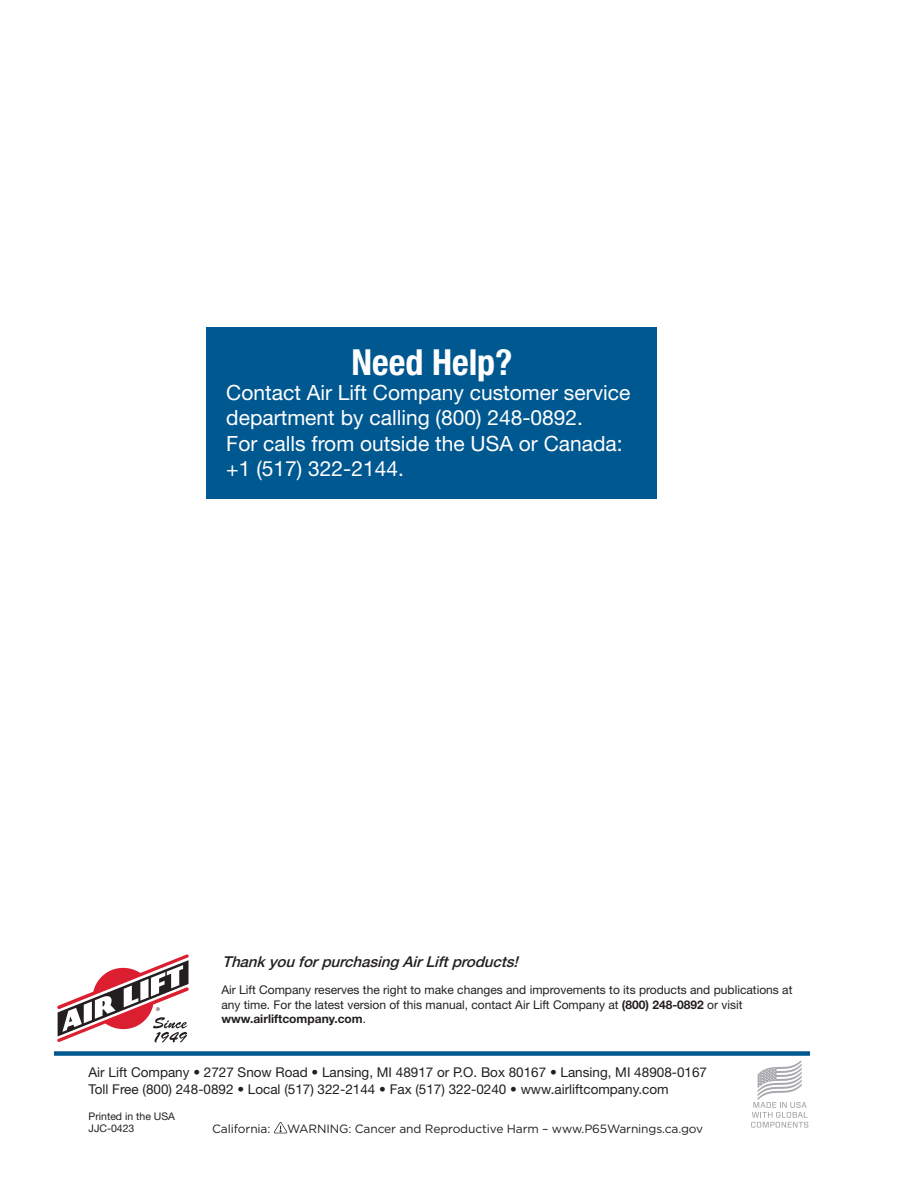
<style>
.page{position:relative;width:918px;height:1188px;background:#fff}
.page>*{position:absolute;margin:0;border:0;box-sizing:border-box;transform-origin:0 0}
.Section_Header{font:700 condensed 36px "Helvetica Neue";color:#fff}
.body_text{font:21px/25.2px "Helvetica Neue";color:#fff}
.t1{font:italic 500 15px "Helvetica Neue";color:#231f20}
.t2{font:13.5px "Helvetica Neue";color:#231f20}
.body_text-2{font:12px/14.4px "Helvetica Neue";color:#231f20}
.Text_fine_print{font:12px "Gotham";letter-spacing:-.01em;color:#231f20}
.t3{font:10.5px "Helvetica Neue";color:#231f20}
.s1{font-weight:700}
</style>
<div class="page">
<div style="left:207px;top:328px;width:450px;height:171px;background:#005890"></div>
<div style="left:54px;top:1051px;width:756px;height:5px;background:#005890"></div>
<svg style="left:57px;top:954px;width:132px;height:89px"></svg>
<svg style="left:274px;top:1122px;width:13px;height:11px"></svg>
<svg style="left:751px;top:1061px;width:57px;height:67px"></svg>
<p class="Section_Header" style="left:351px;top:340px;width:163px">Need Help?</p>
<p class="body_text" style="left:226px;top:380px;width:406px">Contact Air Lift Company customer service department by calling (800) 248-0892.<br>For calls from outside the USA or Canada: +1 (517) 322-2144.</p>
<p class="t1" style="left:222px;top:953px;width:302px">Thankyouforpurchasing AirLiftproducts!</p>
<p class="body_text-2" style="left:221px;top:983px;width:573px">Air Lift Company reserves the right to make changes and improvements to its products and publications at any time. For the latest version of this manual, contact Air Lift Company at <span class="s1">(800) 248-0892</span> or visit <span class="s1">www.airliftcompany.com</span>.</p>
<p class="t2" style="left:89px;top:1065px;width:620px">Air Lift Company • 2727 Snow Road • Lansing, MI 48917 or P.O. Box 80167 • Lansing, MI 48908-0167</p>
<p class="t2" style="left:89px;top:1081px;width:582px">Toll Free (800) 248-0892 • Local (517) 322-2144 • Fax (517) 322-0240 • www.airliftcompany.com</p>
<p class="t3" style="left:89px;top:1110px;width:88px">Printed in the USA</p>
<p class="t3" style="left:89px;top:1122px;width:47px">JJC-0423</p>
<p class="Text_fine_print" style="left:212px;top:1121px;width:60px">California:</p>
<p class="Text_fine_print" style="left:287px;top:1121px;width:418px">WARNING: Cancer and Reproductive Harm – www.P65Warnings.ca.gov</p>
</div>
